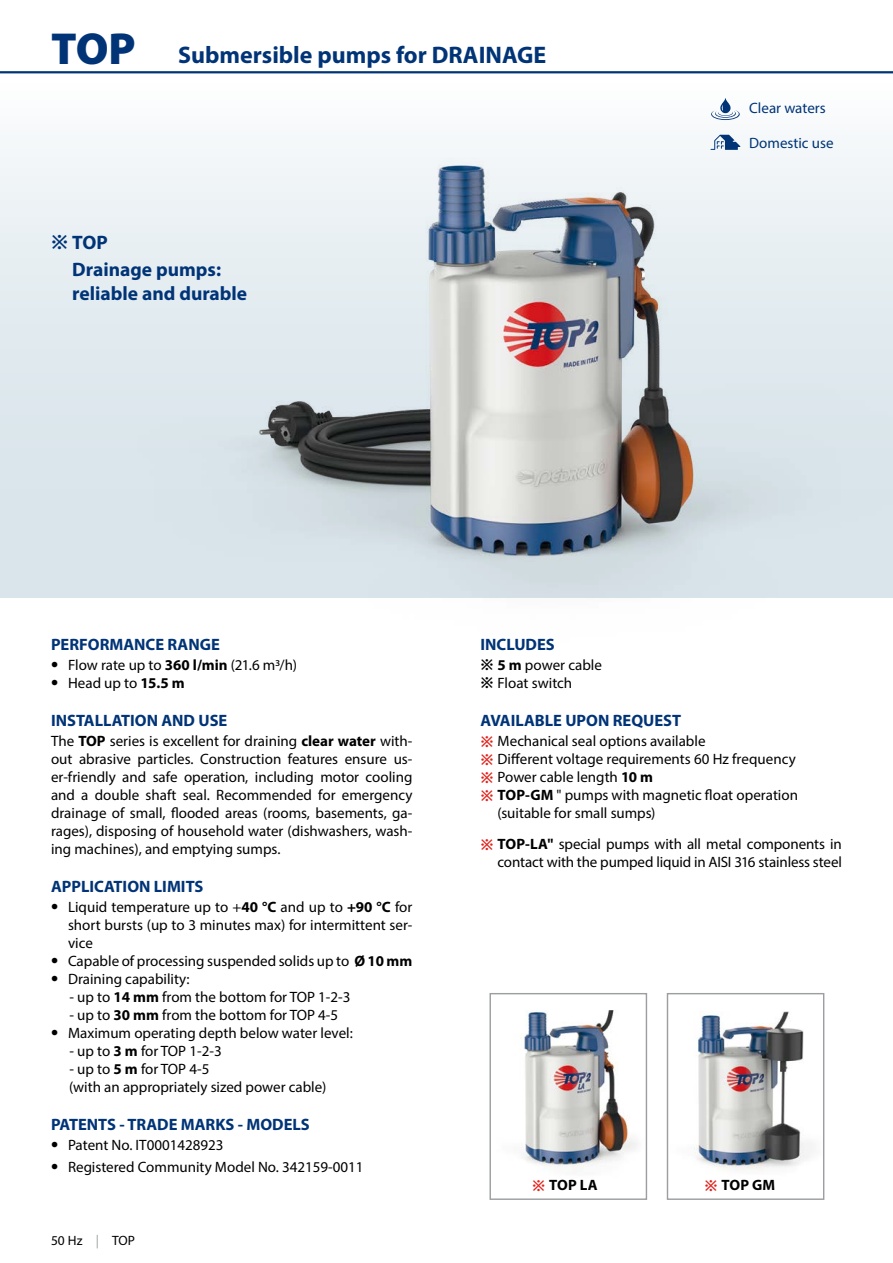
<style>
.page{position:relative;width:893px;height:1263px;background:#fff}
.page>*{position:absolute;margin:0;border:0;box-sizing:border-box;transform-origin:0 0}
.t1{font:900 45px "Myriad Pro";color:#003477}
.t2{font:700 24px "Myriad Pro";color:#003477}
.t3{font:700 19.5px/27.6px "Myriad Pro";color:#003477}
.t4{font:700 16.5px "Myriad Pro";color:#003477}
.t5{font:15px/18px "Myriad Pro";color:#000;text-align:justify}
.t6{font:15px "Myriad Pro";color:#003477}
.t7{font:700 15px "Myriad Pro";letter-spacing:.01em;color:#000}
.t8{font:13.5px "Myriad Pro";color:#000}
.s1{font-family:"Apple SD Gothic Neo"}
.s2{font-weight:700;font-size:21px}
.s3{font-weight:700}
.s4{color:#9c9e9f}
.s5{font-family:"Apple SD Gothic Neo";font-weight:700}
.s6{font-family:"Apple SD Gothic Neo";font-weight:700;color:#e32119}
.s7{font-family:"Apple SD Gothic Neo";color:#e32119}
</style>
<div class="page">
<div style="left:0;top:72px;width:893px;height:525px;background:linear-gradient(to bottom,#f7fafb,#d2e0e7)"></div>
<hr style="left:0;top:71px;width:893px;height:2px;background:#003477">
<img style="left:524px;top:1011px;width:124px;height:169px">
<img style="left:525px;top:1011px;width:102px;height:152px">
<img style="left:666px;top:1011px;width:159px;height:170px">
<img style="left:698px;top:1012px;width:102px;height:152px">
<div style="left:489px;top:993px;width:158px;height:207px;border:1px solid #9c9e9f"></div>
<div style="left:667px;top:993px;width:157px;height:207px;border:1px solid #9c9e9f"></div>
<img style="left:103px;top:113px;width:790px;height:485px">
<img style="left:332px;top:166px;width:123px;height:251px">
<svg style="left:711px;top:98px;width:29px;height:22px"></svg>
<svg style="left:710px;top:135px;width:30px;height:15px"></svg>
<h1 class="t1" style="left:51px;top:18px;width:86px">TOP</h1>
<h2 class="t2" style="left:178px;top:39px;width:370px">Submersible pumps for DRAINAGE</h2>
<h3 class="t3" style="left:72px;top:227px;width:150px;text-indent:-21px"><span class="s1">※</span> TOP<br>Drainage pumps:</h3>
<h3 class="t3" style="left:72px;top:279px;width:176px">reliable and durable</h3>
<p class="t6" style="left:749px;top:99px;width:78px">Clear waters</p>
<p class="t6" style="left:749px;top:134px;width:86px">Domestic use</p>
<p class="t4" style="left:51px;top:634px;width:170px">PERFORMANCE RANGE</p>
<p class="t5" style="left:51px;top:656px;width:247px"><span class="s2">•</span> Flow rate up to <span class="s3">360 l/min</span> (21.6 m3/h)</p>
<p class="t5" style="left:51px;top:674px;width:135px"><span class="s2">•</span> Head up to <span class="s3">15.5 m</span></p>
<p class="t4" style="left:51px;top:710px;width:178px">INSTALLATION AND USE</p>
<p class="t5" style="left:51px;top:732px;width:363px">The <span class="s3">TOP</span> series is excellent for draining <span class="s3">clear water</span> with&shy;out abrasive particles. Construction features ensure us&shy;er-friendly and safe operation, including motor cooling and a double shaft seal. Recommended for emergency drainage of small, flooded areas (rooms, basements, ga&shy;rages), disposing of household water (dishwashers, wash&shy;ing machines), and emptying sumps.</p>
<p class="t4" style="left:51px;top:876px;width:154px">APPLICATION LIMITS</p>
<p class="t5" style="left:68px;top:898px;width:346px;text-indent:-17px"><span class="s2">•</span> Liquid temperature up to +<span class="s3">40 °C</span> and up to <span class="s3">+90 °C</span> for short bursts (up to 3 minutes max) for intermittent ser&shy;vice</p>
<p class="t5" style="left:51px;top:952px;width:363px"><span class="s2">•</span> Capable of processing suspended solids up to <span class="s3">Ø 10 mm</span></p>
<p class="t5" style="left:51px;top:970px;width:140px"><span class="s2">•</span> Draining capability:</p>
<p class="t5" style="left:70px;top:988px;width:283px">- up to <span class="s3">14 mm</span> from the bottom for TOP 1-2-3</p>
<p class="t5" style="left:70px;top:1006px;width:270px">- up to <span class="s3">30 mm</span> from the bottom for TOP 4-5</p>
<p class="t5" style="left:51px;top:1024px;width:303px"><span class="s2">•</span> Maximum operating depth below water level:</p>
<p class="t5" style="left:70px;top:1042px;width:154px">- up to <span class="s3">3 m</span> for TOP 1-2-3</p>
<p class="t5" style="left:69px;top:1060px;width:259px">- up to <span class="s3">5 m</span> for TOP 4-5<br>(with an appropriately sized power cable)</p>
<p class="t4" style="left:51px;top:1114px;width:260px">PATENTS - TRADE MARKS - MODELS</p>
<p class="t5" style="left:51px;top:1136px;width:174px"><span class="s2">•</span> Patent No. IT0001428923</p>
<p class="t5" style="left:51px;top:1157px;width:314px"><span class="s2">•</span> Registered Community Model No. 342159-0011</p>
<p class="t8" style="left:51px;top:1232px;width:85px">50 Hz <span class="s4">|</span> TOP</p>
<p class="t4" style="left:480px;top:634px;width:76px">INCLUDES</p>
<p class="t5" style="left:480px;top:656px;width:123px"><span class="s5">※</span> <span class="s3">5 m</span> power cable <span class="s5">※</span> Float switch</p>
<p class="t4" style="left:480px;top:710px;width:202px">AVAILABLE UPON REQUEST</p>
<p class="t5" style="left:480px;top:732px;width:227px"><span class="s6">※</span> Mechanical seal options available</p>
<p class="t5" style="left:480px;top:750px;width:317px"><span class="s6">※</span> Different voltage requirements 60 Hz frequency</p>
<p class="t5" style="left:480px;top:768px;width:174px"><span class="s6">※</span> Power cable length <span class="s3">10 m</span></p>
<p class="t5" style="left:480px;top:786px;width:319px"><span class="s6">※</span> <span class="s3">TOP-GM</span> " pumps with magnetic float operation</p>
<p class="t5" style="left:497px;top:804px;width:159px">(suitable for small sumps)</p>
<p class="t5" style="left:480px;top:835px;width:363px;text-align:right"><span class="s6">※</span> <span class="s3">TOP-LA"</span> special pumps with all metal components in contact with the pumped liquid in AISI 316 stainless steel</p>
<p class="t7" style="left:532px;top:1175px;width:67px"><span class="s7">※</span> TOP LA</p>
<p class="t7" style="left:704px;top:1175px;width:72px"><span class="s7">※</span> TOP GM</p>
</div>
